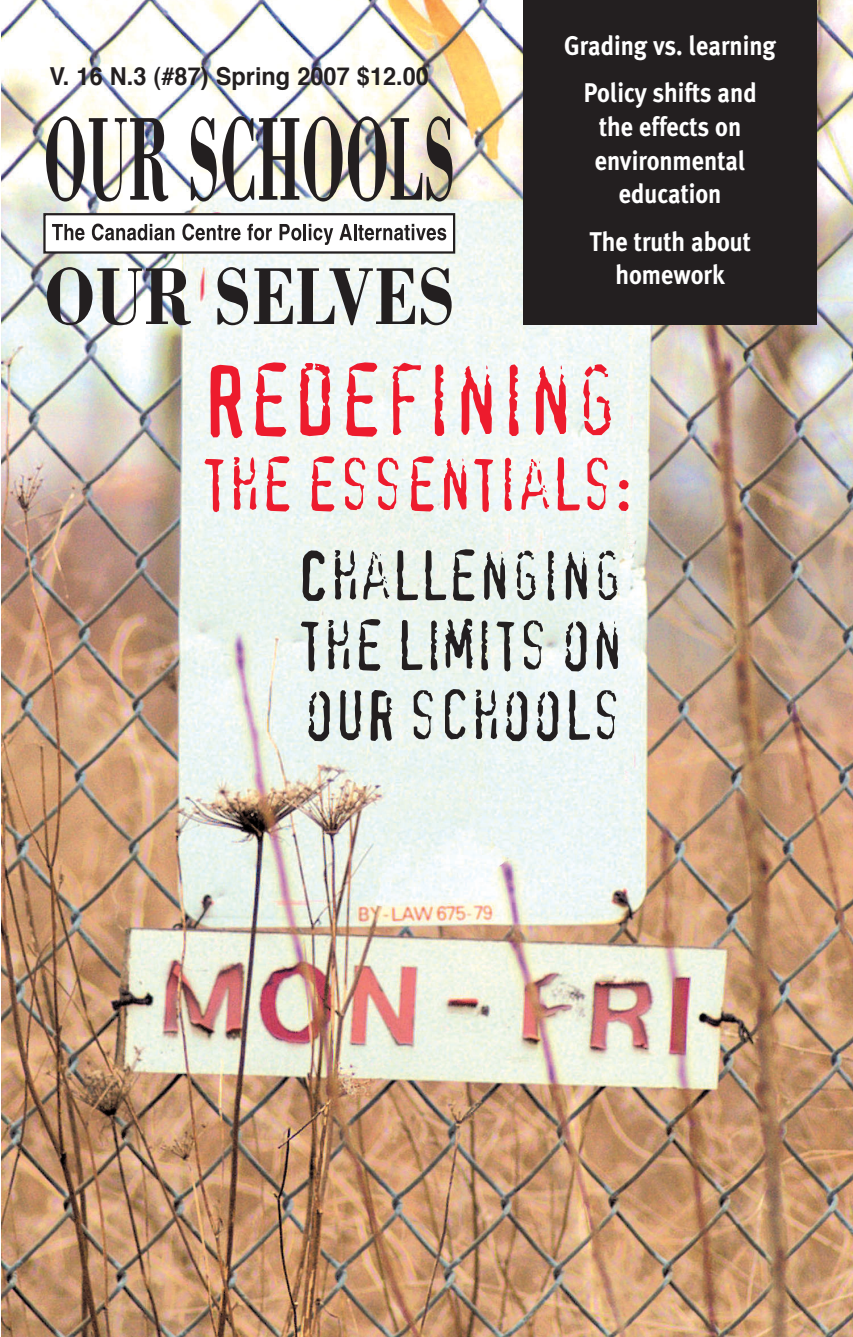
<style>
.page{position:relative;width:853px;height:1337px;background:#fff}
.page>*{position:absolute;margin:0;border:0;box-sizing:border-box;transform-origin:0 0}
.t1{font:96.75px "Confidential";letter-spacing:-.03em;color:#ed1b2d}
.t2{font:72px "Confidential";letter-spacing:-.04em;color:#ed1b2d}
.t3{font:67.5px/69.8px "Confidential";letter-spacing:-.04em;color:#231f20;text-align:justify}
.t4{font:700 27px/33.8px "Meta Plus";color:#fff;text-align:center;scale:.9 1}
.t5{font:700 24.75px "Helvetica";color:#231f20;scale:.95 1}
</style>
<div class="page">
<img style="left:1px;top:0;width:852px;height:1336px">
<div style="left:523px;top:0;width:294px;height:324px;background:#231f20"></div>
<div style="left:44px;top:214px;width:410px;height:38px;background:#fff"></div>
<div style="left:43px;top:213px;width:412px;height:41px;border:2px solid #231f20"></div>
<img style="left:46px;top:116px;width:122px;height:85px">
<svg style="left:191px;top:116px;width:151px;height:85px"></svg>
<img style="left:348px;top:116px;width:104px;height:85px">
<svg style="left:47px;top:267px;width:144px;height:58px"></svg>
<svg style="left:217px;top:267px;width:31px;height:58px"></svg>
<svg style="left:254px;top:268px;width:161px;height:57px"></svg>
<svg style="left:421px;top:267px;width:30px;height:58px"></svg>
<svg style="left:52px;top:224px;width:32px;height:16px"></svg>
<svg style="left:92px;top:223px;width:82px;height:17px"></svg>
<svg style="left:182px;top:223px;width:58px;height:17px"></svg>
<svg style="left:247px;top:224px;width:25px;height:16px"></svg>
<svg style="left:279px;top:224px;width:22px;height:16px"></svg>
<hr style="left:303px;top:224px;width:3px;height:16px;background:#231f20">
<svg style="left:309px;top:224px;width:24px;height:21px"></svg>
<svg style="left:339px;top:224px;width:107px;height:16px"></svg>
<p class="t5" style="left:49px;top:66px;width:401px">V. 16 N.3 (#87) Spring 2007 $12.00</p>
<p class="t4" style="left:564px;top:23px;width:237px;line-height:47.2px">Grading vs. learning<br>Policy shifts and</p>
<p class="t4" style="left:595px;top:111px;width:169px">the effects on environmental education</p>
<p class="t4" style="left:589px;top:226px;width:181px">The truth about homework</p>
<h1 class="t1" style="left:200px;top:347px;width:421px">REDEFINING</h1>
<h2 class="t2" style="left:200px;top:445px;width:435px">THE ESSENTIALS:</h2>
<h3 class="t3" style="left:297px;top:543px;width:329px">CHALLENGING THE LIMITS ON OUR SCHOOLS</h3>
</div>
